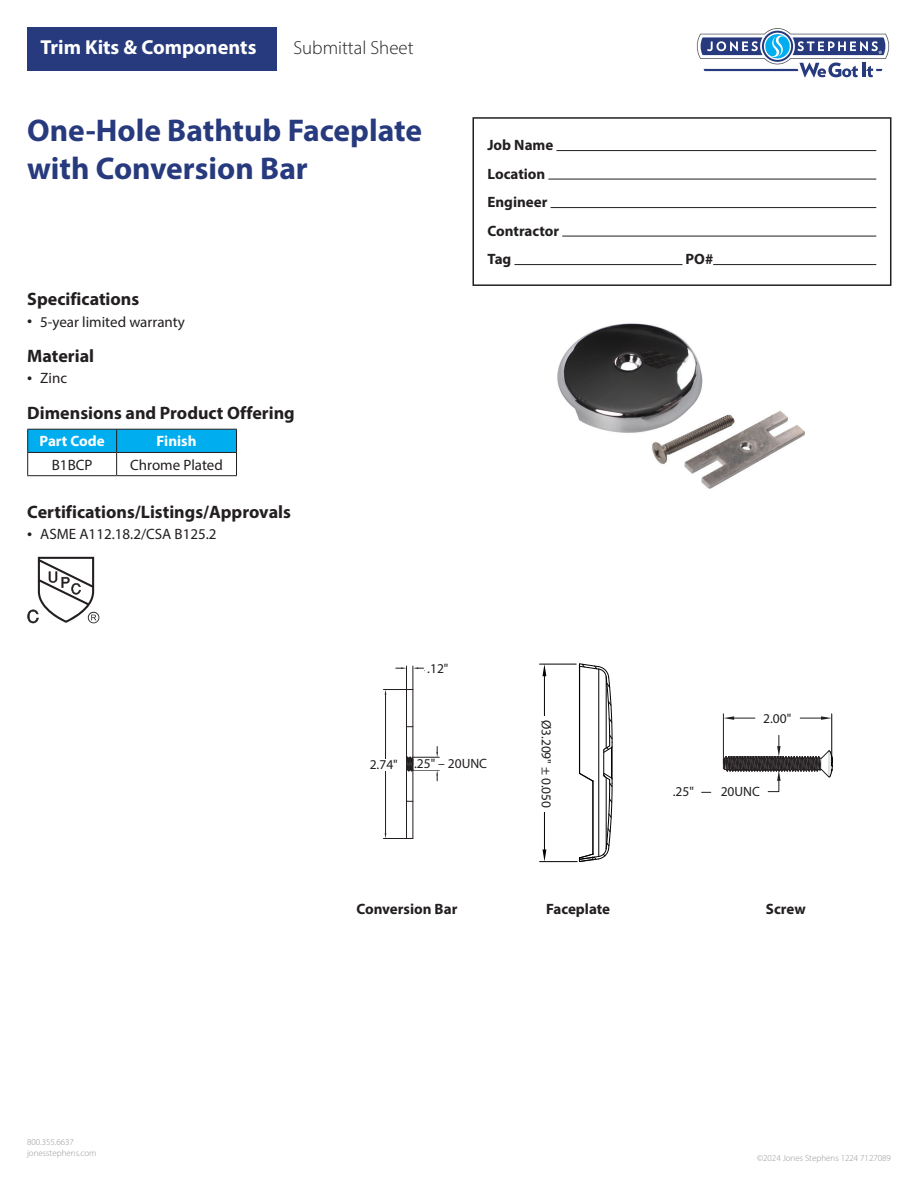
<style>
.page{position:relative;width:918px;height:1188px;background:#fff}
.page>*{position:absolute;margin:0;border:0;box-sizing:border-box;transform-origin:0 0}
.JS_Family_Name_Long_Description{font:700 31.5px/37.8px "Myriad Pro";color:#273a7e}
.JS_Website_Category{font:700 20.25px "Myriad Pro";color:#fff}
.t1{font:300 18.9px "Myriad Pro";color:#231f20}
.JS_Section_Header{font:700 18px "Myriad Pro";color:#231f20}
.JS_Table_Date{font:15px "Myriad Pro";color:#231f20}
.JS_Drawing_Size_Callout{font:700 15px/28.5px "Myriad Pro";color:#231f20}
.JS_Table_Header{font:700 15px "Myriad Pro";color:#fff}
.JS_Drawing_Measurements{font:13.5px "Myriad Pro";color:#231f20}
.JS_Copyright{font:300 9px/10.8px "Myriad Pro";color:#949698}
.s1{font-size:18px}
</style>
<div class="page">
<hr style="left:556px;top:150px;width:320px;height:1px;background:#231f20">
<hr style="left:548px;top:179px;width:328px;height:1px;background:#231f20">
<hr style="left:551px;top:207px;width:325px;height:1px;background:#231f20">
<hr style="left:562px;top:236px;width:314px;height:1px;background:#231f20">
<hr style="left:514px;top:264px;width:168px;height:1px;background:#231f20">
<hr style="left:713px;top:264px;width:163px;height:1px;background:#231f20">
<div style="left:472px;top:117px;width:419px;height:169px;border:2px solid #231f20"></div>
<svg style="left:696px;top:28px;width:194px;height:49px"></svg>
<img style="left:557px;top:323px;width:248px;height:166px">
<hr style="left:27px;top:475px;width:90px;height:1px;background:#231f20">
<hr style="left:117px;top:475px;width:120px;height:1px;background:#231f20">
<svg style="left:27px;top:429px;width:210px;height:46px"></svg>
<hr style="left:117px;top:429px;width:120px;height:1px;background:#231f20">
<hr style="left:27px;top:452px;width:90px;height:1px;background:#231f20">
<hr style="left:117px;top:452px;width:120px;height:1px;background:#231f20">
<svg style="left:27px;top:557px;width:72px;height:66px"></svg>
<hr style="left:540px;top:664px;width:36px;height:1px;background:#020304">
<hr style="left:540px;top:861px;width:37px;height:1px;background:#020304">
<hr style="left:544px;top:670px;width:1px;height:93px;background:#020304">
<hr style="left:544px;top:763px;width:1px;height:92px;background:#020304">
<svg style="left:542px;top:664px;width:4px;height:12px"></svg>
<svg style="left:543px;top:849px;width:3px;height:13px"></svg>
<svg style="left:578px;top:663px;width:35px;height:200px"></svg>
<hr style="left:723px;top:714px;width:1px;height:50px;background:#231f20">
<svg style="left:701px;top:735px;width:132px;height:58px"></svg>
<svg style="left:723px;top:713px;width:109px;height:11px"></svg>
<hr style="left:831px;top:714px;width:1px;height:50px;background:#020304">
<hr style="left:406px;top:690px;width:1px;height:148px;background:#231f20">
<hr style="left:413px;top:690px;width:1px;height:148px;background:#231f20">
<hr style="left:385px;top:695px;width:1px;height:65px;background:#231f20">
<hr style="left:385px;top:769px;width:1px;height:64px;background:#231f20">
<svg style="left:383px;top:833px;width:30px;height:6px"></svg>
<svg style="left:383px;top:665px;width:42px;height:30px"></svg>
<svg style="left:407px;top:747px;width:33px;height:55px"></svg>
<div style="left:541px;top:716px;width:10px;height:96px;background:#fff"></div>
<div style="left:414px;top:758px;width:73px;height:12px;background:#fff"></div>
<div style="left:367px;top:759px;width:34px;height:12px;background:#fff"></div>
<div style="left:756px;top:710px;width:43px;height:17px;background:#fff"></div>
<div style="left:714px;top:785px;width:53px;height:14px;background:#fff"></div>
<div style="left:27px;top:27px;width:250px;height:43px;background:#273a7e"></div>
<p class="JS_Website_Category" style="left:40px;top:34px;width:218px">Trim Kits &amp; Components</p>
<p class="t1" style="left:293px;top:37px;width:122px">Submittal Sheet</p>
<p class="JS_Family_Name_Long_Description" style="left:27px;top:111px;width:397px">One-Hole Bathtub Faceplate with Conversion Bar</p>
<p class="JS_Section_Header" style="left:27px;top:288px;width:113px">Specifications</p>
<p class="JS_Table_Date" style="left:27px;top:313px;width:159px"><span class="s1">•</span> 5-year limited warranty</p>
<p class="JS_Section_Header" style="left:27px;top:344px;width:68px">Material</p>
<p class="JS_Table_Date" style="left:27px;top:369px;width:41px"><span class="s1">•</span> Zinc</p>
<p class="JS_Section_Header" style="left:27px;top:401px;width:269px">Dimensions and Product Offering</p>
<p class="JS_Table_Header" style="left:40px;top:432px;width:67px">Part Code</p>
<p class="JS_Table_Header" style="left:157px;top:432px;width:41px">Finish</p>
<p class="JS_Table_Date" style="left:52px;top:455px;width:42px">B1BCP</p>
<p class="JS_Table_Date" style="left:130px;top:455px;width:94px">Chrome Plated</p>
<p class="JS_Section_Header" style="left:27px;top:500px;width:265px">Certifications/Listings/Approvals</p>
<p class="JS_Table_Date" style="left:27px;top:525px;width:191px"><span class="s1">•</span> ASME A112.18.2/CSA B125.2</p>
<p class="JS_Drawing_Size_Callout" style="left:488px;top:130px;width:73px">Job Name<br>Location<br>Engineer<br>Contractor<br>Tag</p>
<p class="JS_Drawing_Measurements" style="left:427px;top:660px;width:23px">.12"</p>
<p class="JS_Drawing_Measurements" style="left:370px;top:756px;width:30px">2.74"</p>
<p class="JS_Drawing_Measurements" style="left:414px;top:755px;width:74px">.25" – 20UNC</p>
<p class="JS_Drawing_Measurements" style="left:555px;top:720px;width:90px;rotate:90deg">Ø3.209" ± 0.050</p>
<p class="JS_Drawing_Size_Callout" style="left:686px;top:244px;width:29px">PO#</p>
<p class="JS_Drawing_Measurements" style="left:763px;top:710px;width:30px">2.00"</p>
<p class="JS_Drawing_Measurements" style="left:673px;top:783px;width:23px">.25"</p>
<p class="JS_Drawing_Measurements" style="left:721px;top:783px;width:41px">20UNC</p>
<p class="JS_Copyright" style="left:27px;top:1137px;width:71px">800.355.6637 jonesstephens.com</p>
<p class="JS_Drawing_Size_Callout" style="left:356px;top:894px;width:102px">Conversion Bar</p>
<p class="JS_Drawing_Size_Callout" style="left:546px;top:894px;width:66px">Faceplate</p>
<p class="JS_Drawing_Size_Callout" style="left:766px;top:894px;width:41px">Screw</p>
<p class="JS_Copyright" style="left:757px;top:1153px;width:135px">©2024 Jones Stephens 1224 7127089</p>
</div>
